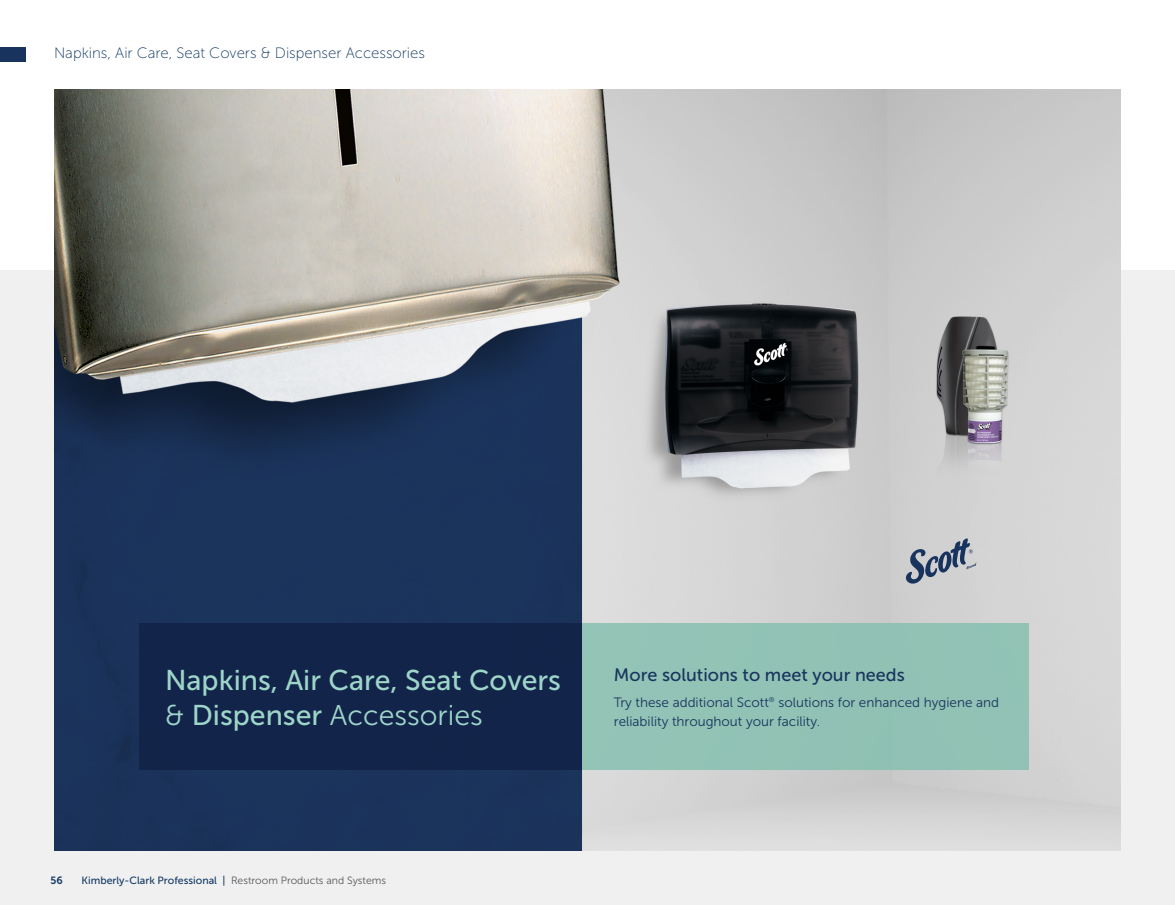
<style>
.page{position:relative;width:1175px;height:905px;background:#fff}
.page>*{position:absolute;margin:0;border:0;box-sizing:border-box;transform-origin:0 0}
.t1{font:28.5px/34.2px "Museo Sans 500";color:#9dd6c9}
.Subhead_2{font:18px "Museo Sans 500";color:#18345e}
.t2{font:15px "Museo Sans 100";color:#133963}
.Subhead_2-2{font:13.5px/19.5px "Museo Sans 300";color:#18345e}
.t3{font:10.5px "Museo Sans 500";color:#133963}
.t4{font:10.5px "Museo Sans 700";color:#133963}
.s1{font-family:"Museo Sans 300"}
.s2{font-family:"Museo Sans 300";color:#57585a}
</style>
<div class="page">
<div style="left:0;top:271px;width:1174px;height:633px;background:#f0f0f1"></div>
<img style="left:54px;top:89px;width:1066px;height:761px">
<div style="left:140px;top:623px;width:442px;height:147px;background:#122247"></div>
<div style="left:582px;top:623px;width:447px;height:147px;background:#91c2b5"></div>
<svg style="left:905px;top:537px;width:71px;height:46px;background:#9ea6b1"></svg>
<div style="left:0;top:47px;width:26px;height:14px;background:#18345e"></div>
<p class="t2" style="left:54px;top:45px;width:372px">Napkins, Air Care, Seat Covers &amp; Dispenser Accessories</p>
<p class="t1" style="left:165px;top:663px;width:397px">Napkins, Air Care, Seat Covers <span class="s1">&amp;</span> Dispenser <span class="s1">Accessories</span></p>
<p class="Subhead_2" style="left:614px;top:664px;width:292px">More solutions to meet your needs</p>
<p class="Subhead_2-2" style="left:614px;top:692px;width:387px">Try these additional Scott<sup>®</sup> solutions for enhanced hygiene and reliability throughout your facility.</p>
<p class="t4" style="left:51px;top:874px;width:14px">56</p>
<p class="t3" style="left:82px;top:874px;width:306px">Kimberly-Clark Professional | <span class="s2">Restroom Products and Systems</span></p>
</div>
